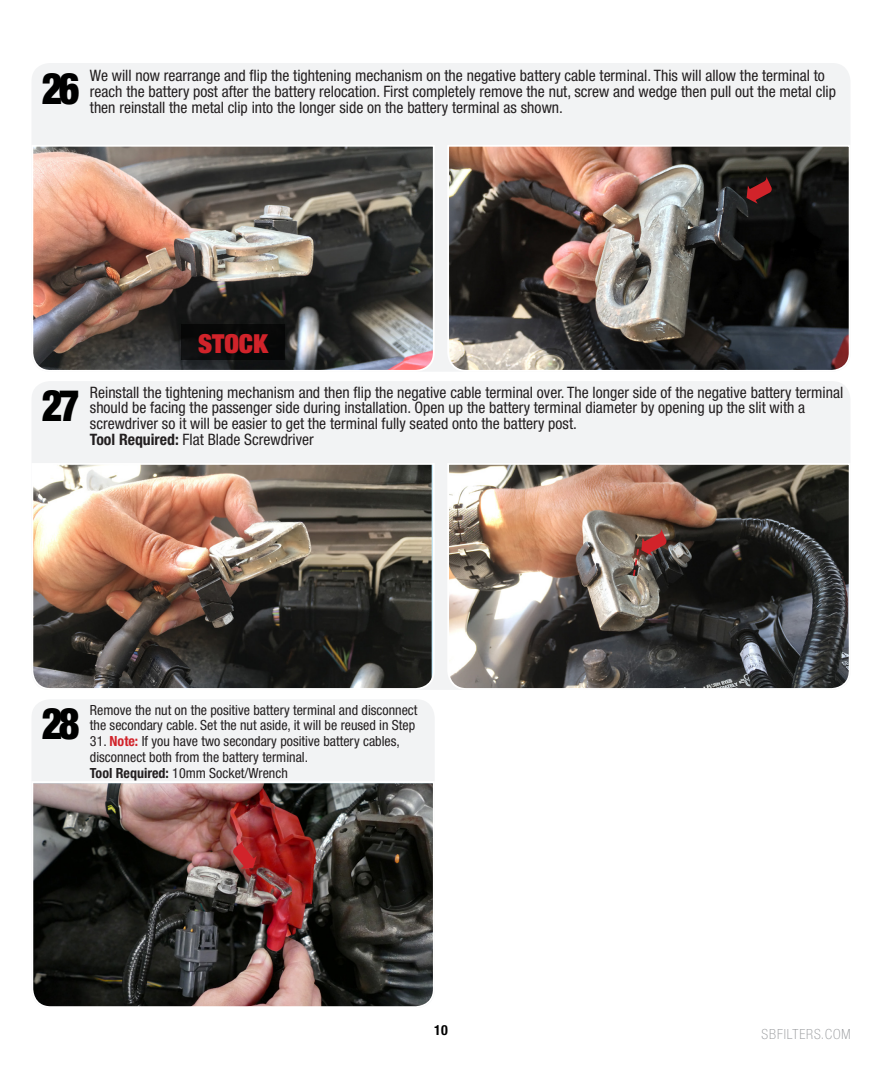
<style>
.page{position:relative;width:882px;height:1071px;background:#fff}
.page>*{position:absolute;margin:0;border:0;box-sizing:border-box;transform-origin:0 0}
.t1{font:900 condensed 43.75px "Helvetica Neue";color:#000;scale:.91 1}
.t2{font:900 expanded 26.25px "Helvetica Neue";color:#d1232a}
.t3{font:condensed 15.75px/15.8px "Helvetica Neue";color:#231f20}
.t4{font:condensed 14px/15.8px "Helvetica Neue";color:#231f20}
.t5{font:100 condensed 14px "Helvetica Neue";letter-spacing:.065em;color:#939598}
.t6{font:700 condensed 14px "Helvetica Neue";color:#000}
.s1{font-weight:700}
.s2{font-weight:700;color:#d1232a}
</style>
<div class="page">
<div style="left:32px;top:63px;width:819px;height:309px;background:#f2f3f4;border-radius:18px"></div>
<img style="left:32px;top:145px;width:402px;height:226px">
<img style="left:448px;top:145px;width:403px;height:227px">
<div style="left:181px;top:324px;width:104px;height:36px;background:#080808"></div>
<svg style="left:747px;top:176px;width:25px;height:28px"></svg>
<div style="left:32px;top:699px;width:403px;height:309px;background:#f2f3f4;border-radius:18px"></div>
<div style="left:32px;top:381px;width:819px;height:309px;background:#f2f3f4;border-radius:18px"></div>
<img style="left:32px;top:463px;width:402px;height:227px">
<img style="left:448px;top:463px;width:402px;height:227px">
<img style="left:32px;top:782px;width:402px;height:226px">
<svg style="left:632px;top:528px;width:35px;height:50px;background:#754c47"></svg>
<svg style="left:233px;top:840px;width:24px;height:29px"></svg>
<p class="t1" style="left:42px;top:62px;width:43px">26</p>
<p class="t3" style="left:90px;top:68px;width:748px">We will now rearrange and flip the tightening mechanism on the negative battery cable terminal. This will allow the terminal to reach the battery post after the battery relocation. First completely remove the nut, screw and wedge then pull out the metal clip</p>
<p class="t3" style="left:90px;top:99px;width:474px">then reinstall the metal clip into the longer side on the battery terminal as shown.</p>
<p class="t1" style="left:42px;top:378px;width:43px">27</p>
<p class="t2" style="left:198px;top:327px;width:72px">STOCK</p>
<p class="t3" style="left:90px;top:384px;width:755px">Reinstall the tightening mechanism and then flip the negative cable terminal over. The longer side of the negative battery terminal should be facing the passenger side during installation. Open up the battery terminal diameter by opening up the slit with a screwdriver so it will be easier to get the terminal fully seated onto the battery post.</p>
<p class="t3" style="left:90px;top:431px;width:225px"><span class="s1">Tool Required:</span> Flat Blade Screwdriver</p>
<p class="t1" style="left:42px;top:696px;width:43px">28</p>
<p class="t4" style="left:90px;top:702px;width:329px">Remove the nut on the positive battery terminal and disconnect the secondary cable. Set the nut aside, it will be reused in Step</p>
<p class="t4" style="left:90px;top:733px;width:311px">31. <span class="s2">Note:</span> If you have two secondary positive battery cables, disconnect both from the battery terminal.</p>
<p class="t4" style="left:90px;top:765px;width:199px"><span class="s1">Tool Required:</span> 10mm Socket/Wrench</p>
<p class="t6" style="left:434px;top:1021px;width:15px">10</p>
<p class="t5" style="left:762px;top:1027px;width:90px">SBFILTERS.COM</p>
</div>
